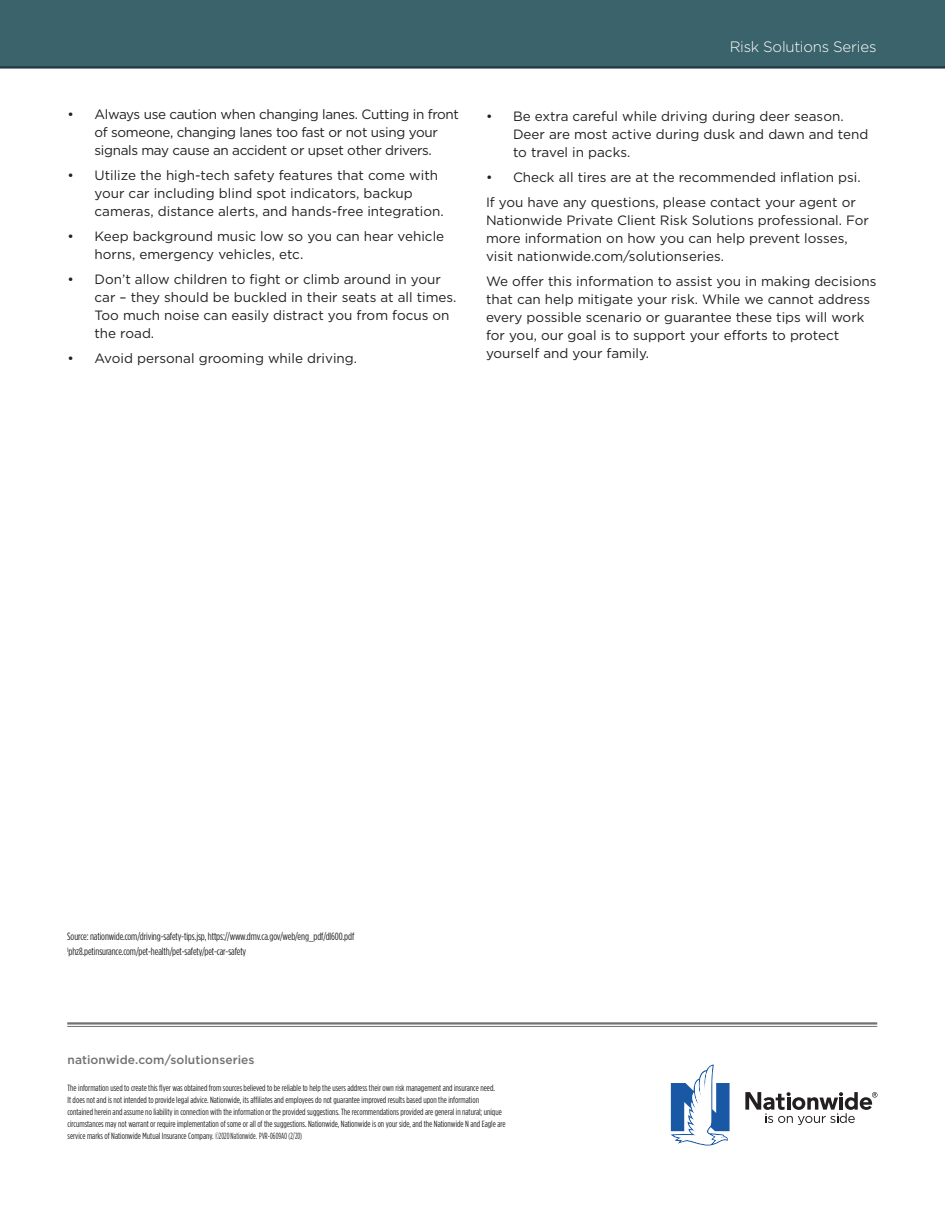
<style>
.page{position:relative;width:945px;height:1215px;background:#fff}
.page>*{position:absolute;margin:0;border:0;box-sizing:border-box;transform-origin:0 0}
.t1{font:300 15px "Gotham";letter-spacing:-.015em;color:#fff}
.t2{font:13.5px/18px "Gotham";color:#231f20}
.t3{font:13.5px/18px "Gotham";letter-spacing:-.025em;color:#231f20;text-align:center}
.URL{font:500 12px "Gotham";letter-spacing:.005em;color:#717074}
.body{font:10.5px "Gotham Condensed";letter-spacing:-.01em;color:#231f20}
.t4{font:9px/12px "Gotham Condensed";color:#231f20}
</style>
<div class="page">
<hr style="left:67px;top:1022px;width:810px;height:3px;background:#717074">
<hr style="left:67px;top:1026px;width:810px;height:1px;background:#717074">
<div style="left:0;top:0;width:945px;height:68px;background:#3a636b"></div>
<hr style="left:0;top:66px;width:945px;height:3px;background:#233645">
<svg style="left:671px;top:1065px;width:59px;height:81px"></svg>
<svg style="left:745px;top:1092px;width:133px;height:33px"></svg>
<p class="t3" style="left:68px;top:105px;width:393px">• Always use caution when changing lanes. Cutting in front of someone, changing lanes too fast or not using your<br>signals may cause an accident or upset other drivers.</p>
<p class="t2" style="left:94px;top:166px;width:351px;text-indent:-27px">• Utilize the high-tech safety features that come with your car including blind spot indicators, backup cameras, distance alerts, and hands-free integration.</p>
<p class="t2" style="left:94px;top:227px;width:351px;text-indent:-27px">• Keep background music low so you can hear vehicle horns, emergency vehicles, etc.</p>
<p class="t2" style="left:94px;top:270px;width:364px;text-indent:-27px">• Don’t allow children to fight or climb around in your car – they should be buckled in their seats at all times.<br>Too much noise can easily distract you from focus on the road.</p>
<p class="t2" style="left:68px;top:349px;width:291px">• Avoid personal grooming while driving.</p>
<p class="t1" style="left:730px;top:37px;width:148px">Risk Solutions Series</p>
<p class="t2" style="left:513px;top:107px;width:357px;text-indent:-27px">• Be extra careful while driving during deer season.<br>Deer are most active during dusk and dawn and tend to travel in packs.</p>
<p class="t2" style="left:486px;top:168px;width:376px">• Check all tires are at the recommended inflation psi.</p>
<p class="t2" style="left:486px;top:193px;width:384px">If you have any questions, please contact your agent or Nationwide Private Client Risk Solutions professional. For more information on how you can help prevent losses, visit nationwide.com/solutionseries.</p>
<p class="t2" style="left:486px;top:272px;width:392px">We offer this information to assist you in making decisions that can help mitigate your risk. While we cannot address every possible scenario or guarantee these tips will work for you, our goal is to support your efforts to protect yourself and your family.</p>
<p class="body" style="left:67px;top:930px;width:289px">Source: nationwide.com/driving-safety-tips.jsp, https://www.dmv.ca.gov/web/eng_pdf/dl600.pdf</p>
<p class="body" style="left:67px;top:945px;width:180px"><sup>1</sup>phz8.petinsurance.com/pet-health/pet-safety/pet-car-safety</p>
<p class="URL" style="left:68px;top:1052px;width:189px">nationwide.com/solutionseries</p>
<p class="t4" style="left:68px;top:1082px;width:440px">The information used to create this flyer was obtained from sources believed to be reliable to help the users address their own risk management and insurance need.<br>It does not and is not intended to provide legal advice. Nationwide, its affiliates and employees do not guarantee improved results based upon the information contained herein and assume no liability in connection with the information or the provided suggestions. The recommendations provided are general in natural; unique circumstances may not warrant or require implementation of some or all of the suggestions. Nationwide, Nationwide is on your side, and the Nationwide N and Eagle are service marks of Nationwide Mutual Insurance Company. ©2020 Nationwide. PVR-0609AO (2/20)</p>
</div>
